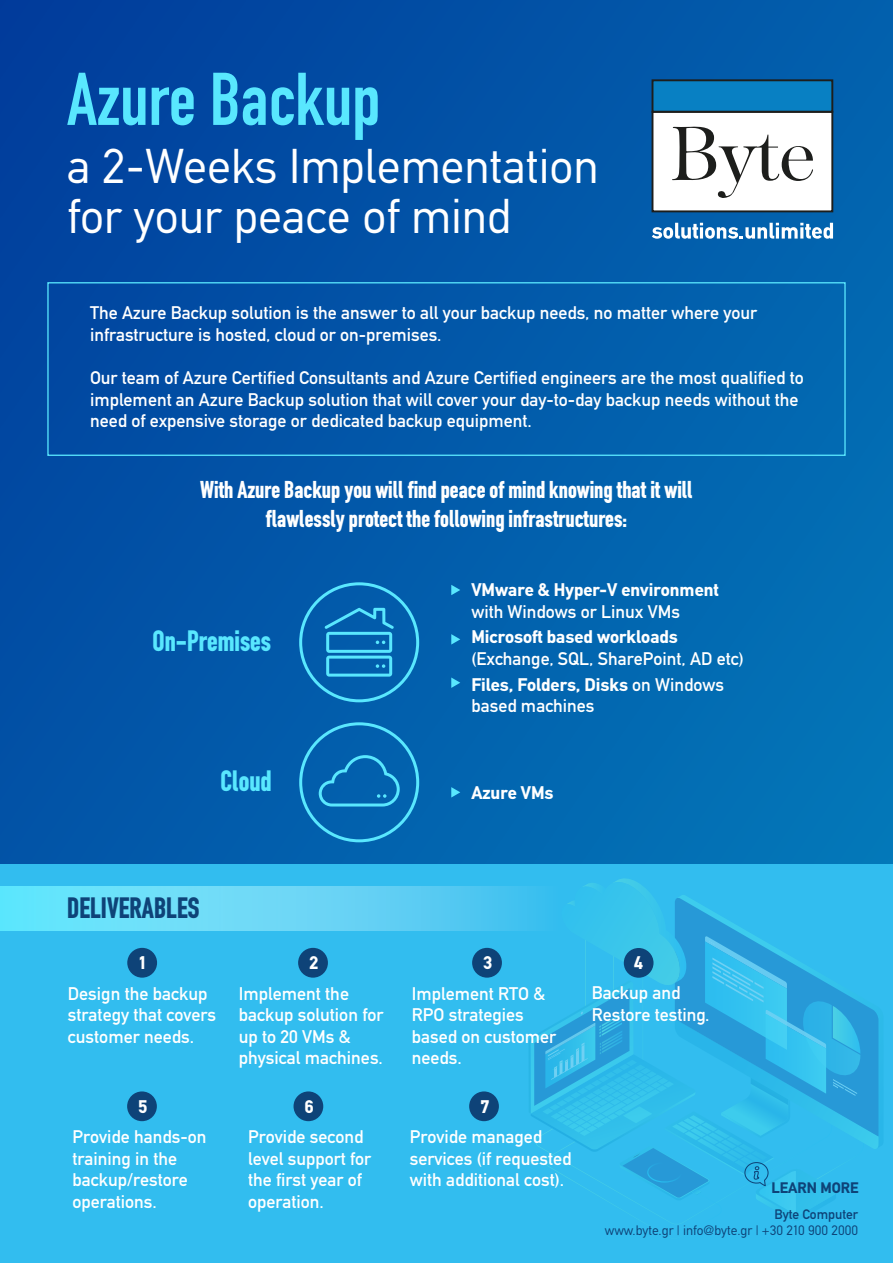
<style>
.page{position:relative;width:893px;height:1263px;background:#fff}
.page>*{position:absolute;margin:0;border:0;box-sizing:border-box;transform-origin:0 0}
.t1{font:73.35px "CF Din Cnd Regular";color:#59e7fe}
.t2{font:48px/49.5px "CF Din";color:#fff}
.t3{font:700 28.95px "CF Din Cnd";color:#59e7fe}
.t4{font:700 28.95px "CF Din Cnd";color:#0e4378}
.t5{font:700 24px/28.8px "CF Din Cnd";color:#fff;text-align:center}
.t6{font:18px/21.6px "CF Din";color:#fff}
.t7{font:700 18px "CF Din";color:#fff}
.t8{font:700 15px "CF Din";color:#0e4378}
.t9{font:13.5px "CF Din";color:#0e4378}
.t10{font:13.5px "CF Din";color:#0e4378}
.s1{font-weight:700}
</style>
<div class="page">
<div style="left:0;top:0;width:893px;height:1263px;background:linear-gradient(to right,#0146a0,#036db3)"></div>
<div style="left:0;top:864px;width:893px;height:399px;background:#32bdef"></div>
<svg style="left:652px;top:223px;width:181px;height:16px"></svg>
<svg style="left:652px;top:79px;width:181px;height:133px"></svg>
<svg style="left:299px;top:582px;width:120px;height:120px;background:#1072b8"></svg>
<svg style="left:299px;top:722px;width:120px;height:120px;background:#0c70b6"></svg>
<div style="left:47px;top:282px;width:799px;height:174px;border:1px solid #59e7fe"></div>
<svg style="left:451px;top:585px;width:9px;height:10px"></svg>
<svg style="left:451px;top:634px;width:9px;height:10px"></svg>
<svg style="left:451px;top:677px;width:9px;height:11px"></svg>
<svg style="left:451px;top:787px;width:9px;height:10px"></svg>
<div style="left:127px;top:948px;width:30px;height:30px;background:#0e4378;border-radius:50%"></div>
<div style="left:127px;top:1091px;width:30px;height:30px;background:#0e4378;border-radius:50%"></div>
<div style="left:294px;top:1091px;width:29px;height:30px;background:#0e4378;border-radius:50%"></div>
<div style="left:469px;top:1091px;width:30px;height:30px;background:#0e4378;border-radius:50%"></div>
<div style="left:298px;top:948px;width:30px;height:30px;background:#0e4378;border-radius:50%"></div>
<div style="left:472px;top:948px;width:30px;height:30px;background:#0e4378;border-radius:50%"></div>
<svg style="left:528px;top:878px;width:350px;height:335px"></svg>
<svg style="left:0;top:886px;width:562px;height:44px;background:#60d5f6"></svg>
<h1 class="t1" style="left:67px;top:60px;width:315px">Azure Backup</h1>
<h2 class="t2" style="left:67px;top:142px;width:533px">a 2-Weeks Implementation for your peace of mind</h2>
<p class="t6" style="left:90px;top:303px;width:669px">The Azure Backup solution is the answer to all your backup needs, no matter where your infrastructure is hosted, cloud or on-premises.</p>
<p class="t6" style="left:90px;top:367px;width:715px">Our team of Azure Certified Consultants and Azure Certified engineers are the most qualified to implement an Azure Backup solution that will cover your day-to-day backup needs without the need of expensive storage or dedicated backup equipment.</p>
<h3 class="t5" style="left:200px;top:475px;width:494px">With Azure Backup you will find peace of mind knowing that it will flawlessly protect the following infrastructures:</h3>
<h3 class="t3" style="left:153px;top:624px;width:120px">On-Premises</h3>
<h3 class="t3" style="left:221px;top:764px;width:53px">Cloud</h3>
<p class="t7" style="left:471px;top:580px;width:249px">VMware &amp; Hyper-V environment</p>
<p class="t6" style="left:471px;top:601px;width:210px">with Windows or Linux VMs</p>
<p class="t7" style="left:471px;top:627px;width:208px">Microsoft based workloads</p>
<p class="t6" style="left:471px;top:646px;width:274px;line-height:25.5px">(Exchange, SQL, SharePoint, AD etc)<br><span class="s1">Files, Folders, Disks</span> on Windows</p>
<p class="t6" style="left:471px;top:695px;width:125px">based machines</p>
<p class="t7" style="left:471px;top:782px;width:84px">Azure VMs</p>
<h3 class="t4" style="left:67px;top:891px;width:134px">DELIVERABLES</h3>
<p class="t7" style="left:139px;top:952px;width:10px">1</p>
<p class="t7" style="left:309px;top:952px;width:10px">2</p>
<p class="t7" style="left:483px;top:952px;width:10px">3</p>
<p class="t7" style="left:634px;top:953px;width:10px">4</p>
<p class="t6" style="left:68px;top:983px;width:150px">Design the backup strategy that covers customer needs.</p>
<p class="t6" style="left:239px;top:983px;width:146px">Implement the backup solution for up to 20 VMs &amp; physical machines.</p>
<p class="t6" style="left:412px;top:983px;width:146px">Implement RTO &amp;<br>RPO strategies based on customer needs.</p>
<p class="t6" style="left:592px;top:982px;width:119px">Backup and<br>Restore testing.</p>
<p class="t7" style="left:138px;top:1097px;width:10px">5</p>
<p class="t7" style="left:305px;top:1097px;width:10px">6</p>
<p class="t7" style="left:480px;top:1097px;width:10px">7</p>
<p class="t6" style="left:73px;top:1126px;width:135px">Provide hands-on training in the backup/restore operations.</p>
<p class="t6" style="left:248px;top:1126px;width:124px">Provide second level support for the first year of operation.</p>
<p class="t6" style="left:410px;top:1126px;width:163px">Provide managed services (if requested with additional cost).</p>
<p class="t8" style="left:771px;top:1179px;width:89px">LEARN MORE</p>
<p class="t10" style="left:774px;top:1206px;width:85px">Byte Computer</p>
<p class="t9" style="left:605px;top:1223px;width:255px">www.byte.gr | info@byte.gr | +30 210 900 2000</p>
</div>
